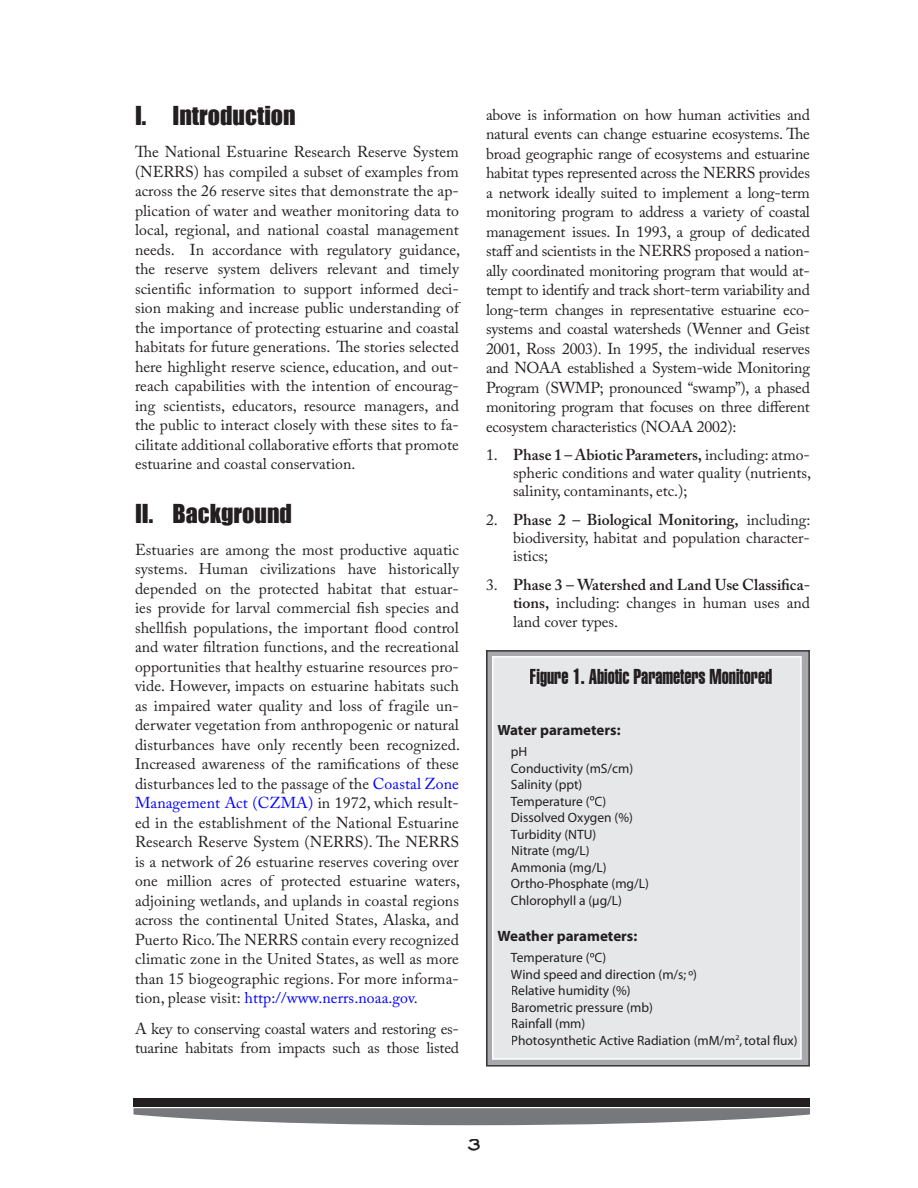
<style>
.page{position:relative;width:918px;height:1188px;background:#fff}
.page>*{position:absolute;margin:0;border:0;box-sizing:border-box;transform-origin:0 0}
.t1{font:24px "Impact";color:#231f20}
.t2{font:21px "Swiss 911 BT Extra Compressed";color:#231f20}
.t3{font:700 21px "Chisel";color:#231f20}
.t4{font:15.75px/19.5px "Adobe Caslon Pro";color:#231f20;text-align:justify}
.t5{font:600 15.75px/18px "Adobe Caslon Pro";color:#231f20;text-align:right}
.t6{font:700 15px "Myriad";color:#231f20}
.t7{font:13.5px/16.5px "Myriad";color:#231f20}
.s1{color:#00f}
.s2{font-weight:600}
.s3{font-weight:400}
</style>
<div class="page">
<svg style="left:134px;top:1108px;width:676px;height:17px"></svg>
<div style="left:134px;top:1098px;width:676px;height:9px;background:#231f20"></div>
<svg style="left:487px;top:651px;width:322px;height:415px;background:#9a9b9e"></svg>
<div style="left:492px;top:656px;width:310px;height:404px;background:#e6e7e9"></div>
<div style="left:530px;top:669px;width:242px;height:18px;background:#e6e7e9"></div>
<div style="left:498px;top:725px;width:122px;height:13px;background:#e6e7e9"></div>
<div style="left:512px;top:747px;width:14px;height:12px;background:#e6e7e9"></div>
<div style="left:511px;top:763px;width:122px;height:13px;background:#e6e7e9"></div>
<div style="left:512px;top:780px;width:70px;height:12px;background:#e6e7e9"></div>
<div style="left:511px;top:797px;width:79px;height:12px;background:#e6e7e9"></div>
<svg style="left:590px;top:796px;width:4px;height:5px"></svg>
<div style="left:595px;top:797px;width:10px;height:11px;background:#e6e7e9"></div>
<div style="left:512px;top:813px;width:120px;height:12px;background:#e6e7e9"></div>
<div style="left:511px;top:829px;width:84px;height:13px;background:#e6e7e9"></div>
<div style="left:512px;top:846px;width:77px;height:12px;background:#e6e7e9"></div>
<div style="left:511px;top:863px;width:95px;height:12px;background:#e6e7e9"></div>
<div style="left:511px;top:879px;width:137px;height:12px;background:#e6e7e9"></div>
<div style="left:511px;top:895px;width:110px;height:13px;background:#e6e7e9"></div>
<div style="left:498px;top:931px;width:139px;height:13px;background:#e6e7e9"></div>
<div style="left:511px;top:953px;width:79px;height:12px;background:#e6e7e9"></div>
<svg style="left:590px;top:953px;width:4px;height:4px"></svg>
<div style="left:595px;top:953px;width:10px;height:11px;background:#e6e7e9"></div>
<div style="left:511px;top:969px;width:185px;height:12px;background:#e6e7e9"></div>
<div style="left:512px;top:986px;width:118px;height:12px;background:#e6e7e9"></div>
<div style="left:512px;top:1002px;width:140px;height:12px;background:#e6e7e9"></div>
<div style="left:512px;top:1018px;width:72px;height:12px;background:#e6e7e9"></div>
<div style="left:512px;top:1035px;width:223px;height:13px;background:#e6e7e9"></div>
<svg style="left:736px;top:1035px;width:3px;height:5px"></svg>
<div style="left:740px;top:1035px;width:58px;height:11px;background:#e6e7e9"></div>
<h1 class="t1" style="left:135px;top:97px;width:162px">I. Introduction</h1>
<p class="t4" style="left:135px;top:142px;width:327px">The National Estuarine Research Reserve System (NERRS) has compiled a subset of examples from across the 26 reserve sites that demonstrate the ap&shy;plication of water and weather monitoring data to local, regional, and national coastal management needs. In accordance with regulatory guidance, the reserve system delivers relevant and timely scientific information to support informed deci&shy;sion making and increase public understanding of the importance of protecting estuarine and coastal habitats for future generations. The stories selected here highlight reserve science, education, and out&shy;reach capabilities with the intention of encourag&shy;ing scientists, educators, resource managers, and the public to interact closely with these sites to fa&shy;cilitate additional collaborative efforts that promote estuarine and coastal conservation.</p>
<h1 class="t1" style="left:135px;top:494px;width:159px">II. Background</h1>
<p class="t4" style="left:135px;top:540px;width:327px">Estuaries are among the most productive aquatic systems. Human civilizations have historically depended on the protected habitat that estuar&shy;ies provide for larval commercial fish species and shellfish populations, the important flood control and water filtration functions, and the recreational opportunities that healthy estuarine resources pro&shy;vide. However, impacts on estuarine habitats such as impaired water quality and loss of fragile un&shy;derwater vegetation from anthropogenic or natural disturbances have only recently been recognized.<br>Increased awareness of the ramifications of these disturbances led to the passage of the <span class="s1">Coastal Zone Management Act (CZMA)</span> in 1972, which result&shy;ed in the establishment of the National Estuarine Research Reserve System (NERRS). The NERRS is a network of 26 estuarine reserves covering over one million acres of protected estuarine waters, adjoining wetlands, and uplands in coastal regions across the continental United States, Alaska, and Puerto Rico. The NERRS contain every recognized climatic zone in the United States, as well as more than 15 biogeographic regions. For more informa&shy;tion, please visit: <span class="s1">http://www.nerrs.noaa.gov</span>.</p>
<p class="t4" style="left:135px;top:1019px;width:326px">A key to conserving coastal waters and restoring es&shy;tuarine habitats from impacts such as those listed</p>
<p class="t4" style="left:486px;top:104px;width:326px">above is information on how human activities and natural events can change estuarine ecosystems. The broad geographic range of ecosystems and estuarine habitat types represented across the NERRS provides a network ideally suited to implement a long-term monitoring program to address a variety of coastal management issues. In 1993, a group of dedicated staff and scientists in the NERRS proposed a nation&shy;ally coordinated monitoring program that would at&shy;tempt to identify and track short-term variability and long-term changes in representative estuarine eco&shy;systems and coastal watersheds (Wenner and Geist 2001, Ross 2003). In 1995, the individual reserves and NOAA established a System-wide Monitoring Program (SWMP; pronounced “swamp”), a phased monitoring program that focuses on three different ecosystem characteristics (NOAA 2002):</p>
<p class="t4" style="left:513px;top:446px;width:300px;line-height:18px;text-indent:-27px">1. <span class="s2">Phase 1 – Abiotic Parameters,</span> including: atmo&shy;spheric conditions and water quality (nutrients, salinity, contaminants, etc.);</p>
<p class="t4" style="left:513px;top:511px;width:299px;line-height:18px;text-indent:-27px">2. <span class="s2">Phase 2 – Biological Monitoring,</span> including: biodiversity, habitat and population character&shy;istics;</p>
<p class="t5" style="left:486px;top:576px;width:326px"><span class="s3">3.</span> Phase 3 – Watershed and Land Use Classifica&shy;tions, <span class="s3">including: changes in human uses and</span></p>
<p class="t4" style="left:513px;top:612px;width:107px">land cover types.</p>
<h2 class="t2" style="left:530px;top:665px;width:244px">Figure 1. Abiotic Parameters Monitored</h2>
<p class="t6" style="left:497px;top:723px;width:125px">Water parameters:</p>
<p class="t7" style="left:511px;top:744px;width:140px">pH<br>Conductivity (mS/cm)<br>Salinity (ppt)<br>Temperature (ºC)<br>Dissolved Oxygen (%)<br>Turbidity (NTU)<br>Nitrate (mg/L)<br>Ammonia (mg/L)<br>Ortho-Phosphate (mg/L)<br>Chlorophyll a (µg/L)</p>
<p class="t6" style="left:497px;top:928px;width:141px">Weather parameters:</p>
<p class="t7" style="left:511px;top:950px;width:288px">Temperature (ºC)<br>Wind speed and direction (m/s; º)<br>Relative humidity (%)<br>Barometric pressure (mb)<br>Rainfall (mm)<br>Photosynthetic Active Radiation (mM/m<sup>2</sup>, total flux)</p>
<h2 class="t3" style="left:467px;top:1131px;width:15px">3</h2>
</div>
